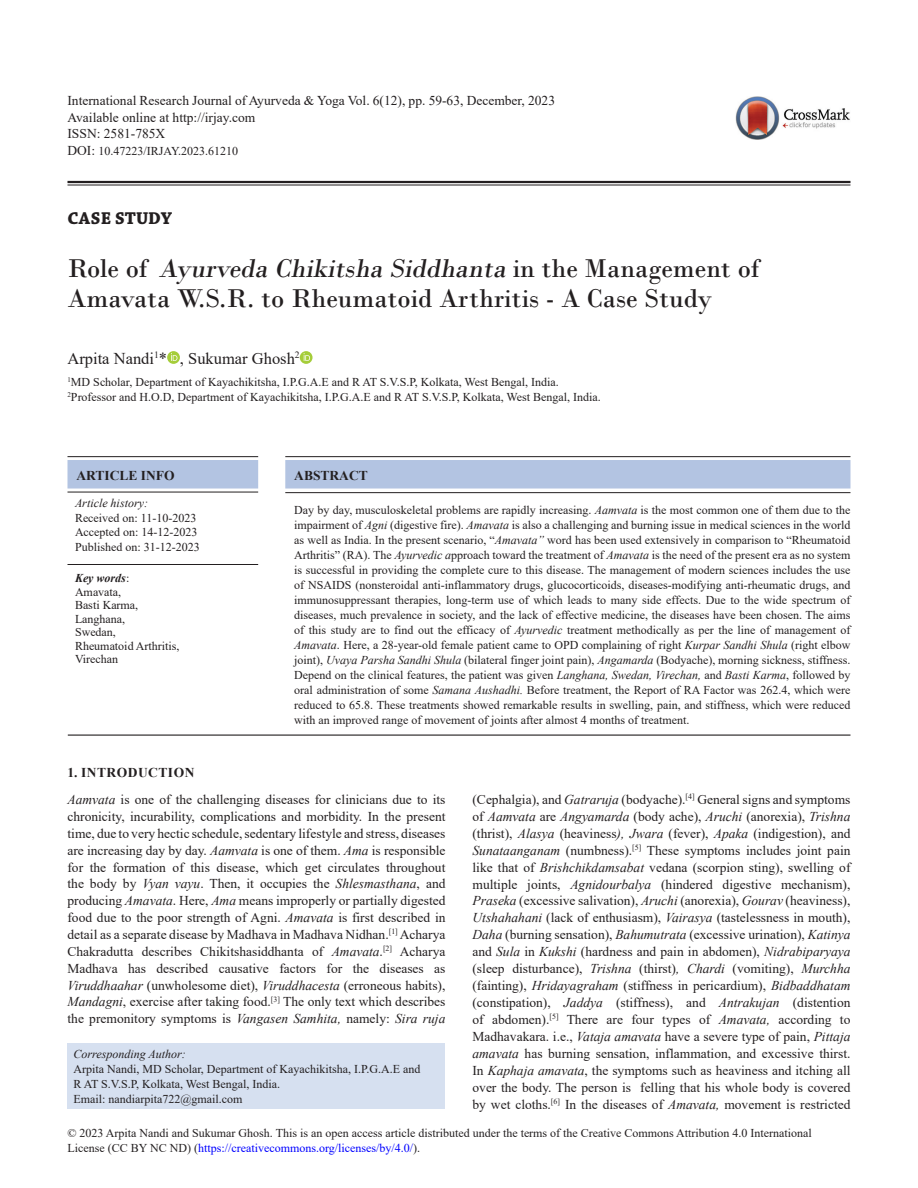
<style>
.page{position:relative;width:918px;height:1188px;background:#fff}
.page>*{position:absolute;margin:0;border:0;box-sizing:border-box;transform-origin:0 0}
.AT{font:27px/30px "Bodoni";color:#231f20}
.AH{font:700 18px "Chaparral Pro";color:#231f20}
.AU{font:16.5px "Times New Roman";color:#231f20}
.TX{font:13.5px/17px "Times New Roman";color:#231f20;text-align:justify}
.Jou_Ins{font:13.5px "Times New Roman";color:#231f20}
.Article_info{font:700 13.5px "Times New Roman";letter-spacing:.035em;color:#231f20}
.Article_info-2{font:700 13.5px "Times New Roman";color:#231f20}
.ABSH{font:700 13.5px "Times New Roman";color:#231f20}
.ABS{font:12px/15px "Times New Roman";color:#231f20}
.AFF{font:12px "Times New Roman";color:#231f20}
.ADD{font:12px/15px "Times New Roman";color:#231f20}
.HIS{font:12px/14.4px "Times New Roman";color:#231f20}
.KWD{font:12px/13.5px "Times New Roman";color:#231f20}
.Jou_Ins-2{font:12px "Times New Roman";color:#231f20}
.s1{font-size:13.5px}
.s2{font-style:italic}
.s3{font-weight:700;font-style:italic}
.s4{color:#00f}
</style>
<div class="page">
<hr style="left:68px;top:181px;width:782px;height:2px;background:#231f20">
<hr style="left:68px;top:185px;width:782px;height:1px;background:#231f20">
<svg style="left:167px;top:351px;width:13px;height:13px"></svg>
<svg style="left:171px;top:353px;width:6px;height:8px"></svg>
<svg style="left:300px;top:351px;width:13px;height:13px"></svg>
<svg style="left:304px;top:353px;width:6px;height:8px"></svg>
<hr style="left:285px;top:456px;width:565px;height:1px;background:#231f20">
<div style="left:285px;top:460px;width:565px;height:29px;background:#b3c4e2"></div>
<hr style="left:285px;top:492px;width:565px;height:1px;background:#231f20">
<hr style="left:68px;top:735px;width:782px;height:1px;background:#231f20">
<div style="left:68px;top:1043px;width:378px;height:65px;background:#d6e0f0"></div>
<img style="left:736px;top:96px;width:114px;height:43px">
<hr style="left:68px;top:456px;width:190px;height:1px;background:#231f20">
<div style="left:68px;top:460px;width:190px;height:29px;background:#b3c4e2"></div>
<hr style="left:68px;top:492px;width:190px;height:1px;background:#231f20">
<hr style="left:68px;top:564px;width:190px;height:1px;background:#231f20">
<p class="Jou_Ins" style="left:68px;top:91px;width:489px">International Research Journal of Ayurveda &amp; Yoga Vol. 6(12), pp. 59-63, December, 2023</p>
<p class="Jou_Ins" style="left:68px;top:108px;width:189px">Available online at http://irjay.com</p>
<p class="Jou_Ins" style="left:68px;top:124px;width:99px">ISSN: 2581-785X</p>
<p class="Jou_Ins-2" style="left:68px;top:142px;width:172px"><span class="s1">DOI:</span> 10.47223/IRJAY.2023.61210</p>
<p class="AH" style="left:68px;top:208px;width:106px">CASE STUDY</p>
<p class="AT" style="left:68px;top:253px;width:694px">R o l e o f <span class="s2">Ayurveda Chikitsha Siddhanta</span> i n t h e M a n a g e m e n t o f<br>Amavata W.S.R. to Rheumatoid Arthritis - A Case Study</p>
<p class="AU" style="left:68px;top:347px;width:234px">Arpita Nandi<sup>1</sup>* , Sukumar Ghosh<sup>2</sup></p>
<p class="AFF" style="left:68px;top:374px;width:493px"><sup>1</sup>MD Scholar, Department of Kayachikitsha, I.P.G.A.E and R AT S.V.S.P, Kolkata, West Bengal, India.</p>
<p class="AFF" style="left:68px;top:389px;width:535px"><sup>2</sup>Professor and H.O.D, Department of Kayachikitsha, I.P.G.A.E and R AT S.V.S.P, Kolkata, West Bengal, India.</p>
<p class="Article_info-2" style="left:76px;top:465px;width:100px">ARTICLE INFO</p>
<p class="HIS" style="left:75px;top:496px;width:126px"><span class="s2">Article history:<br></span>Received on: 11-10-2023<br>Accepted on: 14-12-2023<br>Published on: 31-12-2023</p>
<p class="KWD" style="left:75px;top:571px;width:106px"><span class="s3">Key words</span>:<br>Amavata,<br>Basti Karma,<br>Langhana,<br>Swedan,<br>Rheumatoid Arthritis,<br>Virechan</p>
<p class="ABSH" style="left:294px;top:465px;width:75px">ABSTRACT</p>
<p class="ABS" style="left:294px;top:502px;width:558px;text-align:justify">Day by day, musculoskeletal problems are rapidly increasing. <span class="s2">Aamvata</span> is the most common one of them due to the impairment of <span class="s2">Agni</span> (digestive fire). <span class="s2">Amavata</span> is also a challenging and burning issue in medical sciences in the world as well as India. In the present scenario, “<span class="s2">Amavata”</span> word has been used extensively in comparison to “Rheumatoid Arthritis” (RA). The <span class="s2">Ayurvedic a</span>pproach toward the treatment of <span class="s2">Amavata</span> is the need of the present era as no system is successful in providing the complete cure to this disease. The management of modern sciences includes the use of NSAIDS (nonsteroidal anti-inflammatory drugs, glucocorticoids, diseases-modifying anti-rheumatic drugs, and immunosuppressant therapies, long-term use of which leads to many side effects. Due to the wide spectrum of diseases, much prevalence in society, and the lack of effective medicine, the diseases have been chosen. The aims of this study are to find out the efficacy of <span class="s2">Ayurvedic</span> treatment methodically as per the line of management of <span class="s2">Amavata</span>. Here, a 28-year-old female patient came to OPD complaining of right <span class="s2">Kurpar Sandhi Shula</span> (right elbow joint), <span class="s2">Uvaya Parsha Sandhi Shula</span> (bilateral finger joint pain), <span class="s2">Angamarda</span> (Bodyache), morning sickness, stiffness.<br>Depend on the clinical features, the patient was given <span class="s2">Langhana, Swedan, Virechan,</span> and <span class="s2">Basti Karma</span>, followed by oral administration of some <span class="s2">Samana Aushadhi.</span> Before treatment, the Report of RA Factor was 262.4, which were reduced to 65.8. These treatments showed remarkable results in swelling, pain, and stiffness, which were reduced with an improved range of movement of joints after almost 4 months of treatment.</p>
<h1 class="Article_info" style="left:68px;top:762px;width:128px">1. INTRODUCTION</h1>
<p class="TX" style="left:68px;top:791px;width:380px"><span class="s2">Aamvata</span> is one of the challenging diseases for clinicians due to its chronicity, incurability, complications and morbidity. In the present time, due to very hectic schedule, sedentary lifestyle and stress, diseases are increasing day by day. <span class="s2">Aamvata</span> is one of them. <span class="s2">Ama</span> is responsible for the formation of this disease, which get circulates throughout the body by <span class="s2">Vyan vayu</span>. Then, it occupies the <span class="s2">Shlesmasthana</span>, and producing <span class="s2">Amavata</span>. Here, <span class="s2">Ama</span> means improperly or partially digested food due to the poor strength of Agni. <span class="s2">Amavata</span> is first described in detail as a separate disease by Madhava in Madhava Nidhan.<sup>[1]</sup> Acharya Chakradutta describes Chikitshasiddhanta of <span class="s2">Amavata</span>.<sup>[2]</sup> Acharya Madhava has described causative factors for the diseases as <span class="s2">Viruddhaahar</span> (unwholesome diet), <span class="s2">Viruddhacesta</span> (erroneous habits), <span class="s2">Mandagni</span>, exercise after taking food.<sup>[3]</sup> The only text which describes the premonitory symptoms is <span class="s2">Vangasen Samhita,</span> namely: <span class="s2">Sira ruja</span></p>
<p class="ADD" style="left:74px;top:1046px;width:349px"><span class="s2">Corresponding Author:<br></span>Arpita Nandi, MD Scholar, Department of Kayachikitsha, I.P.G.A.E and R AT S.V.S.P, Kolkata, West Bengal, India.<br>Email: nandiarpita722@gmail.com</p>
<p class="TX" style="left:472px;top:790px;width:380px">(Cephalgia), and <span class="s2">Gatraruja</span> (bodyache).<sup>[4]</sup> General signs and symptoms of <span class="s2">Aamvata</span> are <span class="s2">Angyamarda</span> (body ache), <span class="s2">Aruchi</span> (anorexia), <span class="s2">Trishna </span>(thrist), <span class="s2">Alasya</span> (heaviness<span class="s2">), Jwara</span> (fever), <span class="s2">Apaka</span> (indigestion), and <span class="s2">Sunataanganam</span> (numbness).<sup>[5]</sup> These symptoms includes joint pain like that of <span class="s2">Brishchikdamsabat</span> vedana (scorpion sting), swelling of multiple joints, <span class="s2">Agnidourbalya</span> (hindered digestive mechanism), <span class="s2">Praseka</span> (excessive salivation), <span class="s2">Aruchi</span> (anorexia), <span class="s2">Gourav</span> (heaviness), <span class="s2">Utshahahani</span> (lack of enthusiasm), <span class="s2">Vairasya</span> (tastelessness in mouth), <span class="s2">Daha</span> (burning sensation), <span class="s2">Bahumutrata</span> (excessive urination), <span class="s2">Katinya </span>and <span class="s2">Sula</span> in <span class="s2">Kukshi</span> (hardness and pain in abdomen), <span class="s2">Nidrabiparyaya </span>(sleep disturbance), <span class="s2">Trishna</span> (thirst)<span class="s2">, Chardi</span> (vomiting), <span class="s2">Murchha </span>(fainting), <span class="s2">Hridayagraham</span> (stiffness in pericardium), <span class="s2">Bidbaddhatam </span>(constipation), <span class="s2">Jaddya</span> (stiffness), and <span class="s2">Antrakujan</span> (distention of abdomen).<sup>[5]</sup> There are four types of <span class="s2">Amavata,</span> according to Madhavakara. i.e., <span class="s2">Vataja amavata</span> have a severe type of pain, <span class="s2">Pittaja amavata</span> has burning sensation, inflammation, and excessive thirst.<br>In <span class="s2">Kaphaja amavata</span>, the symptoms such as heaviness and itching all over the body. The person is felling that his whole body is covered by wet cloths.<sup>[6]</sup> In the diseases of <span class="s2">Amavata,</span> movement is restricted</p>
<p class="ABS" style="left:68px;top:1125px;width:746px">© 2023 Arpita Nandi and Sukumar Ghosh. This is an open access article distributed under the terms of the Creative Commons Attribution 4.0 International<br>License (CC BY NC ND) (<span class="s4">https://creativecommons.org/licenses/by/4.0/</span>).</p>
</div>
